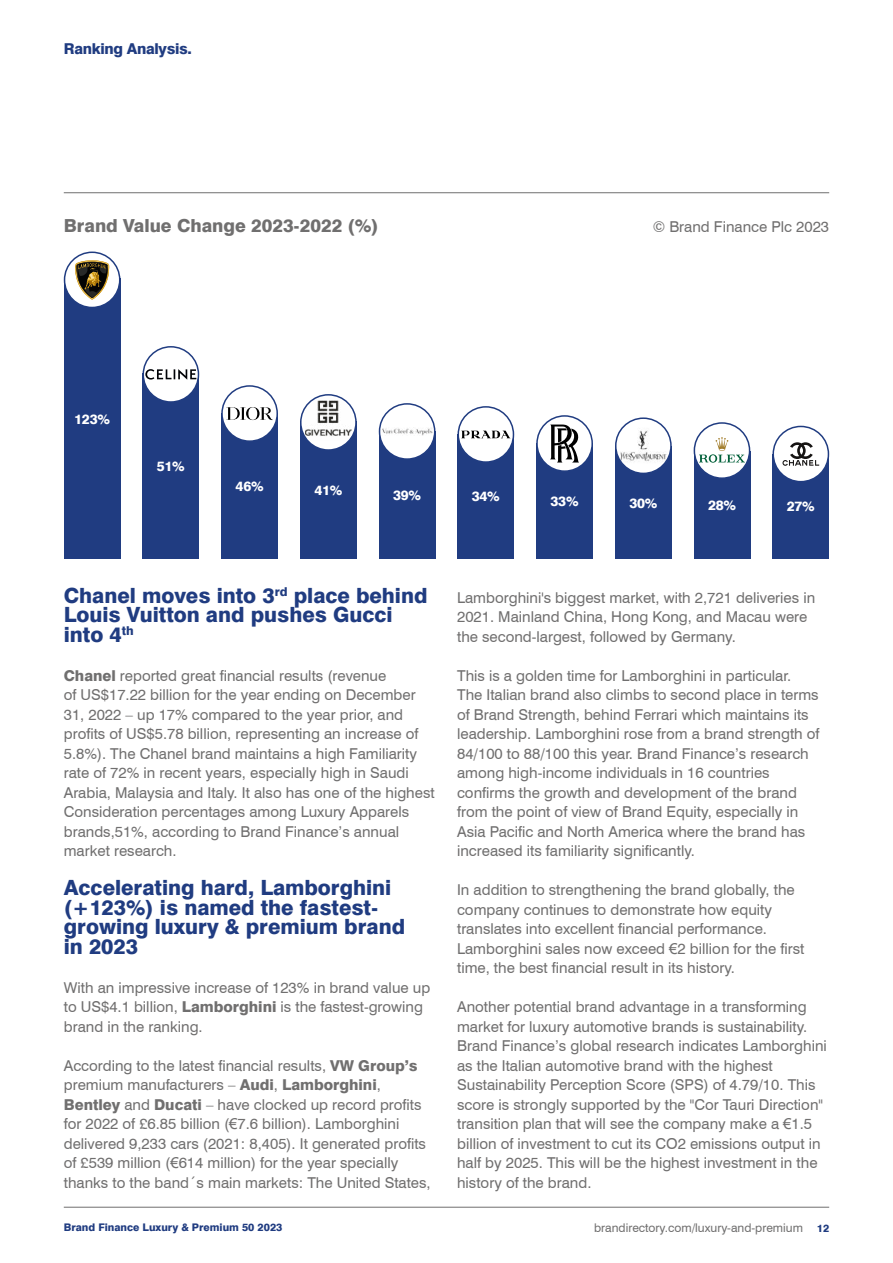
<style>
.page{position:relative;width:893px;height:1263px;background:#fff}
.page>*{position:absolute;margin:0;border:0;box-sizing:border-box;transform-origin:0 0}
.t1{font:800 21px/19.5px "Swiss 721 BT";color:#203c81}
.t2{font:800 18px "Swiss 721 BT";color:#706f6f}
.t3{font:15px/19.5px "Swiss 721 BT";color:#706f6f}
.t4{font:800 15px "Swiss 721 BT";letter-spacing:-.02em;color:#203c81}
.t5{font:800 13.5px "Swiss 721 BT";letter-spacing:-.02em;color:#fff}
.t6{font:12px "Swiss 721 BT";color:#706f6f}
.t7{font:800 10.5px "Swiss 721 BT";color:#203c81}
.s1{font-weight:800}
.s2{font-family:"Arial"}
.s3{font-weight:800;font-size:10.5px;color:#203c81}
</style>
<div class="page">
<hr style="left:64px;top:1207px;width:765px;height:1px;background:#706f6f">
<hr style="left:64px;top:192px;width:765px;height:1px;background:#706f6f">
<div style="left:64px;top:279px;width:56px;height:280px;background:#203c81"></div>
<div style="left:143px;top:373px;width:56px;height:186px;background:#203c81"></div>
<div style="left:221px;top:414px;width:57px;height:145px;background:#203c81"></div>
<div style="left:300px;top:421px;width:57px;height:138px;background:#203c81"></div>
<div style="left:379px;top:431px;width:56px;height:128px;background:#203c81"></div>
<div style="left:457px;top:434px;width:57px;height:125px;background:#203c81"></div>
<div style="left:536px;top:443px;width:57px;height:116px;background:#203c81"></div>
<div style="left:615px;top:446px;width:57px;height:113px;background:#203c81"></div>
<div style="left:694px;top:451px;width:56px;height:108px;background:#203c81"></div>
<div style="left:772px;top:454px;width:57px;height:105px;background:#203c81"></div>
<div style="left:773px;top:426px;width:55px;height:56px;background:#fff;border-radius:50%"></div>
<svg style="left:782px;top:442px;width:37px;height:24px"></svg>
<div style="left:772px;top:426px;width:57px;height:56px;border:2px solid #203c81;border-radius:50%"></div>
<div style="left:694px;top:423px;width:56px;height:55px;background:#fff;border-radius:50%"></div>
<svg style="left:699px;top:437px;width:46px;height:26px"></svg>
<div style="left:694px;top:422px;width:56px;height:57px;border:2px solid #203c81;border-radius:50%"></div>
<div style="left:616px;top:418px;width:55px;height:55px;background:#fff;border-radius:50%"></div>
<img style="left:620px;top:428px;width:47px;height:36px">
<div style="left:615px;top:417px;width:57px;height:57px;border:2px solid #203c81;border-radius:50%"></div>
<div style="left:537px;top:416px;width:55px;height:55px;background:#fff;border-radius:50%"></div>
<svg style="left:550px;top:424px;width:29px;height:38px"></svg>
<div style="left:536px;top:415px;width:57px;height:57px;border:2px solid #203c81;border-radius:50%"></div>
<div style="left:458px;top:407px;width:55px;height:55px;background:#fff;border-radius:50%"></div>
<svg style="left:461px;top:431px;width:49px;height:7px"></svg>
<div style="left:457px;top:406px;width:57px;height:57px;border:2px solid #203c81;border-radius:50%"></div>
<div style="left:379px;top:404px;width:56px;height:55px;background:#fff;border-radius:50%"></div>
<img style="left:382px;top:428px;width:50px;height:8px">
<div style="left:379px;top:403px;width:56px;height:57px;border:2px solid #203c81;border-radius:50%"></div>
<svg style="left:301px;top:395px;width:55px;height:55px"></svg>
<img style="left:305px;top:395px;width:47px;height:46px">
<div style="left:300px;top:394px;width:57px;height:57px;border:2px solid #203c81;border-radius:50%"></div>
<div style="left:222px;top:386px;width:55px;height:55px;background:#fff;border-radius:50%"></div>
<svg style="left:226px;top:407px;width:47px;height:13px"></svg>
<div style="left:221px;top:385px;width:57px;height:57px;border:2px solid #203c81;border-radius:50%"></div>
<div style="left:143px;top:347px;width:55px;height:55px;background:#fff;border-radius:50%"></div>
<svg style="left:146px;top:369px;width:50px;height:11px"></svg>
<div style="left:143px;top:346px;width:56px;height:57px;border:2px solid #203c81;border-radius:50%"></div>
<div style="left:65px;top:252px;width:55px;height:55px;background:#fff;border-radius:50%"></div>
<svg style="left:75px;top:260px;width:34px;height:40px"></svg>
<div style="left:64px;top:252px;width:56px;height:56px;border:2px solid #203c81;border-radius:50%"></div>
<p class="t4" style="left:64px;top:39px;width:130px">Ranking Analysis.</p>
<p class="t2" style="left:64px;top:215px;width:316px">Brand Value Change 2023-2022 (%)</p>
<p class="t3" style="left:653px;top:217px;width:178px">© Brand Finance Plc 2023</p>
<p class="t5" style="left:74px;top:411px;width:37px">123%</p>
<p class="t5" style="left:157px;top:458px;width:29px">51%</p>
<p class="t5" style="left:236px;top:478px;width:29px">46%</p>
<p class="t5" style="left:314px;top:482px;width:29px">41%</p>
<p class="t5" style="left:393px;top:487px;width:29px">39%</p>
<p class="t5" style="left:472px;top:488px;width:29px">34%</p>
<p class="t5" style="left:551px;top:493px;width:29px">33%</p>
<p class="t5" style="left:629px;top:495px;width:29px">30%</p>
<p class="t5" style="left:708px;top:497px;width:29px">28%</p>
<p class="t5" style="left:787px;top:498px;width:29px">27%</p>
<h1 class="t1" style="left:64px;top:585px;width:365px">Chanel moves into 3<sup>rd</sup> place behind<br>Louis Vuitton and pushes Gucci into 4<sup>th</sup></h1>
<p class="t3" style="left:64px;top:665px;width:372px"><span class="s1">Chanel</span> reported great financial results (revenue<br>of US$17.22 billion for the year ending on December 31, 2022 – up 17% compared to the year prior, and profits of US$5.78 billion, representing an increase of 5.8%). The Chanel brand maintains a high Familiarity rate of 72% in recent years, especially high in Saudi Arabia, Malaysia and Italy. It also has one of the highest Consideration percentages among Luxury Apparels brands,51%, according to Brand Finance’s annual market research.</p>
<h1 class="t1" style="left:64px;top:878px;width:343px">Accelerating hard, Lamborghini (+123%) is named the fastest&shy;growing luxury &amp; premium brand in 2023</h1>
<p class="t3" style="left:64px;top:977px;width:368px">With an impressive increase of 123% in brand value up to US$4.1 billion, <span class="s1">Lamborghini</span> is the fastest-growing brand in the ranking.</p>
<p class="t3" style="left:64px;top:1055px;width:368px">According to the latest financial results, <span class="s1">VW Group’s </span>premium manufacturers – <span class="s1">Audi</span>, <span class="s1">Lamborghini</span>, <span class="s1">Bentley</span> and <span class="s1">Ducati</span> – have clocked up record profits for 2022 of £6.85 billion (<span class="s2">€</span>7.6 billion). Lamborghini delivered 9,233 cars (2021: 8,405). It generated profits of £539 million (<span class="s2">€</span>614 million) for the year specially thanks to the band´s main markets: The United States,</p>
<p class="t3" style="left:457px;top:587px;width:360px">Lamborghini's biggest market, with 2,721 deliveries in<br>2021. Mainland China, Hong Kong, and Macau were the second-largest, followed by Germany.</p>
<p class="t3" style="left:457px;top:665px;width:364px">This is a golden time for Lamborghini in particular.<br>The Italian brand also climbs to second place in terms of Brand Strength, behind Ferrari which maintains its leadership. Lamborghini rose from a brand strength of 84/100 to 88/100 this year. Brand Finance’s research among high-income individuals in 16 countries confirms the growth and development of the brand from the point of view of Brand Equity, especially in Asia Pacific and North America where the brand has increased its familiarity significantly.</p>
<p class="t3" style="left:457px;top:880px;width:349px">In addition to strengthening the brand globally, the company continues to demonstrate how equity translates into excellent financial performance.<br>Lamborghini sales now exceed <span class="s2">€</span>2 billion for the first time, the best financial result in its history.</p>
<p class="t3" style="left:457px;top:997px;width:371px">Another potential brand advantage in a transforming market for luxury automotive brands is sustainability.<br>Brand Finance’s global research indicates Lamborghini as the Italian automotive brand with the highest Sustainability Perception Score (SPS) of 4.79/10. This score is strongly supported by the "Cor Tauri Direction" transition plan that will see the company make a <span class="s2">€</span>1.5 billion of investment to cut its CO2 emissions output in half by 2025. This will be the highest investment in the history of the brand.</p>
<p class="t7" style="left:64px;top:1221px;width:220px">Brand Finance Luxury &amp; Premium 50 2023</p>
<p class="t6" style="left:594px;top:1220px;width:237px">brandirectory.com/luxury-and-premium <span class="s3">12</span></p>
</div>
